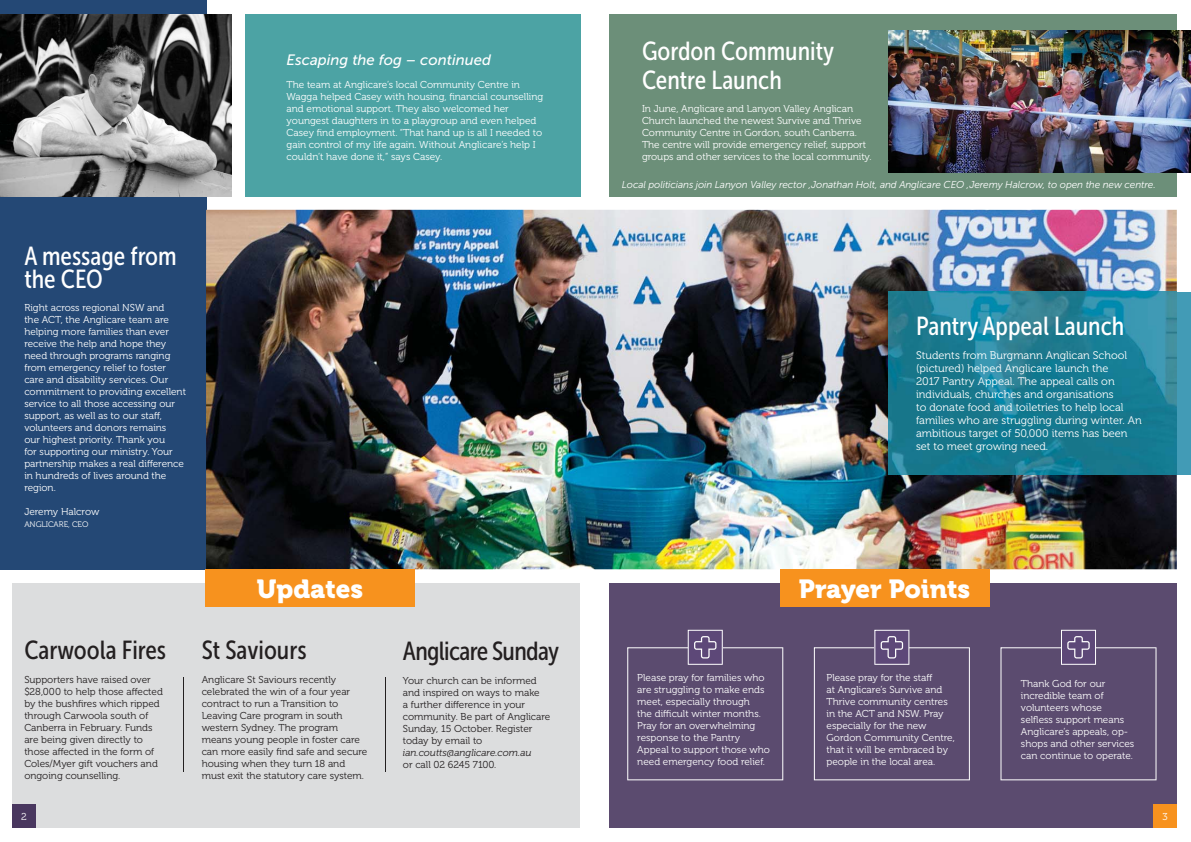
<style>
.page{position:relative;width:1191px;height:842px;background:#fff}
.page>*{position:absolute;margin:0;border:0;box-sizing:border-box;transform-origin:0 0}
.t1{font:26px/23.2px "Museo Sans Cond 500";color:#fff}
.t2{font:26px "Museo Sans Cond 500";letter-spacing:-.005em;color:#231f20}
.t3{font:26px "Museo 900";color:#fff}
.t4{font:26px "Museo Sans Cond 500";letter-spacing:-.025em;color:#231f20}
.t5{font:italic 15px "Museo Sans 500";color:#fff}
.t6{font:11px/13px "Museo 300";color:#fff}
.t7{font:10px/12px "Museo 300";color:#fff}
.t8{font:10px/12px "Museo 300";color:#231f20}
.t9{font:italic 10px "Museo Sans 300";letter-spacing:-.01em;color:#fff}
.t10{font:italic 10px "Museo 300";color:#231f20}
.t11{font:8px "Museo 300";color:#fff}
</style>
<div class="page">
<div style="left:609px;top:14px;width:567px;height:183px;background:#6c8f79"></div>
<div style="left:245px;top:14px;width:336px;height:183px;background:#4ca3a4"></div>
<div style="left:609px;top:583px;width:567px;height:245px;background:#5b4b6f"></div>
<div style="left:12px;top:583px;width:567px;height:245px;background:#dcddde"></div>
<div style="left:0;top:0;width:206px;height:569px;background:#244875"></div>
<svg style="left:627px;top:630px;width:156px;height:150px"></svg>
<svg style="left:1000px;top:630px;width:156px;height:150px"></svg>
<svg style="left:814px;top:630px;width:156px;height:150px"></svg>
<img style="left:206px;top:210px;width:970px;height:359px">
<div style="left:205px;top:569px;width:209px;height:38px;background:#f7921e"></div>
<div style="left:780px;top:569px;width:209px;height:38px;background:#f7921e"></div>
<hr style="left:184px;top:678px;width:1px;height:94px;background:#231f20">
<hr style="left:385px;top:678px;width:1px;height:94px;background:#231f20">
<img style="left:0;top:14px;width:232px;height:183px">
<img style="left:889px;top:30px;width:302px;height:143px">
<div style="left:1176px;top:292px;width:15px;height:182px;background:#429bb6"></div>
<img style="left:889px;top:292px;width:287px;height:182px">
<div style="left:12px;top:804px;width:24px;height:24px;background:#49375f"></div>
<div style="left:1153px;top:804px;width:23px;height:24px;background:#f7921e"></div>
<h2 class="t5" style="left:286px;top:54px;width:206px">Escaping the fog – continued</h2>
<p class="t7" style="left:286px;top:80px;width:258px">The team at Anglicare’s local Community Centre in Wagga helped Casey with housing, financial counselling and emotional support. They also welcomed her youngest daughters in to a playgroup and even helped Casey find employment. “That hand up is all I needed to gain control of my life again. Without Anglicare’s help I couldn’t have done it,” says Casey.</p>
<h1 class="t1" style="left:642px;top:39px;width:194px;line-height:29.2px">Gordon Community<br>Centre Launch</h1>
<p class="t7" style="left:642px;top:104px;width:231px">In June, Anglicare and Lanyon Valley Anglican Church launched the newest Survive and Thrive Community Centre in Gordon, south Canberra.<br>The centre will provide emergency relief, support groups and other services to the local community.</p>
<p class="t9" style="left:622px;top:180px;width:535px">Local politicians join Lanyon Valley rector ,Jonathan Holt, and Anglicare CEO ,Jeremy Halcrow, to open the new centre.</p>
<h1 class="t1" style="left:24px;top:247px;width:154px">A message from the CEO</h1>
<p class="t7" style="left:24px;top:303px;width:163px">Right across regional NSW and<br>the ACT, the Anglicare team are helping more families than ever receive the help and hope they need through programs ranging from emergency relief to foster care and disability services. Our commitment to providing excellent service to all those accessing our support, as well as to our staff, volunteers and donors remains<br>our highest priority. Thank you<br>for supporting our ministry. Your partnership makes a real difference in hundreds of lives around the region.</p>
<p class="t7" style="left:24px;top:507px;width:76px">Jeremy Halcrow</p>
<p class="t11" style="left:24px;top:521px;width:66px">ANGLICARE, CEO</p>
<h1 class="t1" style="left:916px;top:317px;width:210px">Pantry Appeal Launch</h1>
<p class="t6" style="left:916px;top:350px;width:227px">Students from Burgmann Anglican School (pictured) helped Anglicare launch the<br>2017 Pantry Appeal. The appeal calls on individuals, churches and organisations<br>to donate food and toiletries to help local families who are struggling during winter. An ambitious target of 50,000 items has been set to meet growing need.</p>
<h1 class="t2" style="left:24px;top:641px;width:143px">Carwoola Fires</h1>
<p class="t8" style="left:24px;top:674px;width:140px">Supporters have raised over $28,000 to help those affected by the bushfires which ripped through Carwoola south of<br>Canberra in February. Funds are being given directly to those affected in the form of<br>Coles/Myer gift vouchers and ongoing counselling.</p>
<h1 class="t3" style="left:257px;top:574px;width:108px">Updates</h1>
<h1 class="t3" style="left:799px;top:574px;width:173px">Prayer Points</h1>
<h1 class="t2" style="left:202px;top:641px;width:106px">St Saviours</h1>
<p class="t8" style="left:202px;top:674px;width:167px">Anglicare St Saviours recently celebrated the win of a four year contract to run a Transition to<br>Leaving Care program in south western Sydney. The program means young people in foster care can more easily find safe and secure housing when they turn 18 and must exit the statutory care system.</p>
<h1 class="t4" style="left:403px;top:641px;width:158px">Anglicare Sunday</h1>
<p class="t8" style="left:403px;top:676px;width:149px">Your church can be informed and inspired on ways to make<br>a further difference in your community. Be part of Anglicare<br>Sunday, 15 October. Register today by email to</p>
<p class="t10" style="left:403px;top:747px;width:130px">ian.coutts@anglicare.com.au</p>
<p class="t8" style="left:403px;top:760px;width:95px">or call 02 6245 7100.</p>
<p class="t7" style="left:637px;top:673px;width:134px">Please pray for families who are struggling to make ends meet, especially through<br>the difficult winter months.<br>Pray for an overwhelming response to the Pantry<br>Appeal to support those who need emergency food relief.</p>
<p class="t7" style="left:1021px;top:678px;width:115px">Thank God for our incredible team of volunteers whose selfless support means<br>Anglicare’s appeals, op&shy;shops and other services can continue to operate.</p>
<p class="t7" style="left:826px;top:673px;width:130px">Please pray for the staff<br>at Anglicare’s Survive and<br>Thrive community centres in the ACT and NSW. Pray especially for the new<br>Gordon Community Centre, that it will be embraced by people in the local area.</p>
<p class="t7" style="left:21px;top:811px;width:7px">2</p>
<p class="t7" style="left:1162px;top:811px;width:7px">3</p>
</div>
